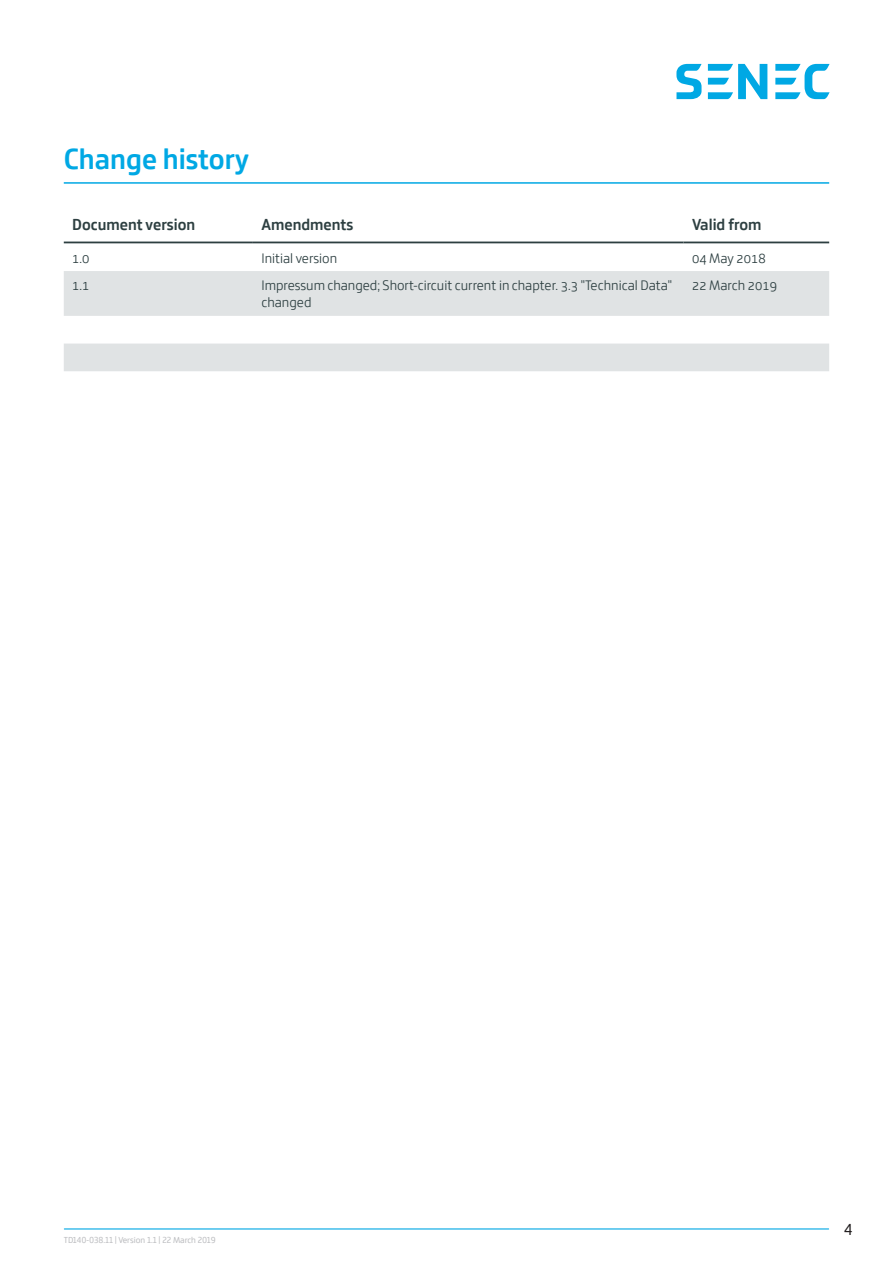
<style>
.page{position:relative;width:893px;height:1263px;background:#fff}
.page>*{position:absolute;margin:0;border:0;box-sizing:border-box;transform-origin:0 0}
.t1{font:700 30px "Bronkoh";color:#00a8e4}
.t2{font:700 16.5px "Bronkoh";color:#2d3f41}
.t3{font:16.5px "Bronkoh";color:#231f20}
.t4{font:300 14.25px/17.1px "Bronkoh";color:#2d3f41}
.t5{font:9px "Bronkoh";letter-spacing:-.005em;color:#bcbdc0}
</style>
<div class="page">
<hr style="left:64px;top:1228px;width:765px;height:1px;background:#00a8e4">
<svg style="left:676px;top:64px;width:154px;height:35px"></svg>
<hr style="left:64px;top:182px;width:765px;height:2px;background:#00a8e4">
<svg style="left:64px;top:271px;width:765px;height:100px;fill:#e0e3e4"></svg>
<hr style="left:64px;top:242px;width:189px;height:1px;background:#2d3f41">
<hr style="left:253px;top:242px;width:430px;height:1px;background:#2d3f41">
<hr style="left:683px;top:242px;width:146px;height:1px;background:#2d3f41">
<h1 class="t1" style="left:64px;top:148px;width:187px">Change history</h1>
<p class="t2" style="left:72px;top:218px;width:124px">Document version</p>
<p class="t2" style="left:261px;top:218px;width:93px">Amendments</p>
<p class="t2" style="left:692px;top:218px;width:71px">Valid from</p>
<p class="t4" style="left:72px;top:250px;width:19px">1.0</p>
<p class="t4" style="left:261px;top:251px;width:77px">Initial version</p>
<p class="t4" style="left:692px;top:250px;width:75px">04 May 2018</p>
<p class="t4" style="left:72px;top:277px;width:19px">1.1</p>
<p class="t4" style="left:261px;top:278px;width:412px">Impressum changed; Short-circuit current in chapter. 3.3 "Technical Data" changed</p>
<p class="t4" style="left:692px;top:277px;width:87px">22 March 2019</p>
<p class="t5" style="left:64px;top:1236px;width:154px">TD140-038.11 | Version 1.1 | 22 March 2019</p>
<p class="t3" style="left:844px;top:1222px;width:10px">4</p>
</div>
